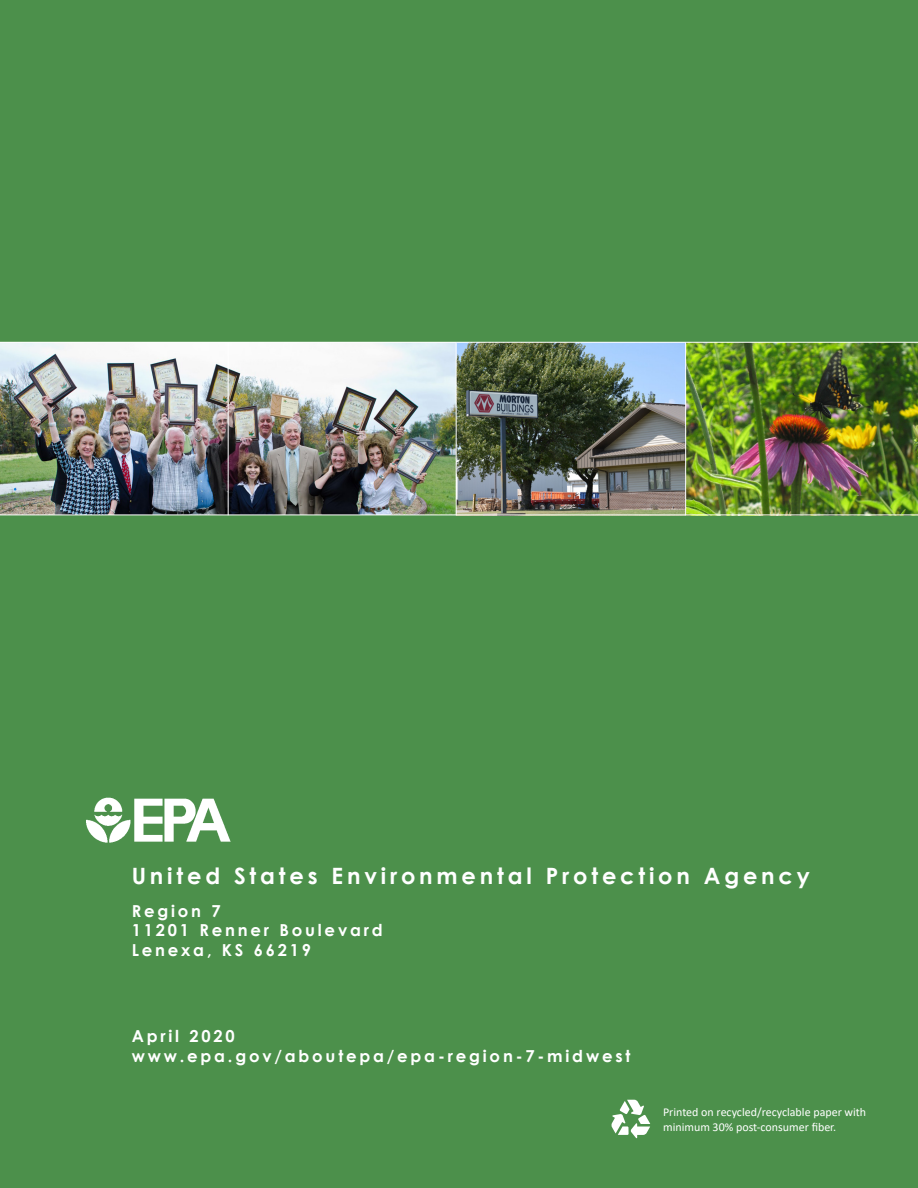
<style>
.page{position:relative;width:918px;height:1188px;background:#4c904b}
.page>*{position:absolute;margin:0;border:0;box-sizing:border-box;transform-origin:0 0}
.t1{font:700 22.5px "Century Gothic";letter-spacing:.17em;color:#fff}
.t2{font:700 16.5px "Century Gothic";letter-spacing:.17em;color:#fff}
.t3{font:12px/14.4px "Calibri";color:#fff}
</style>
<div class="page">
<img style="left:0;top:343px;width:918px;height:172px">
<hr style="left:0;top:515px;width:918px;height:1px;background:#fff">
<hr style="left:228px;top:343px;width:1px;height:172px;background:#fff">
<hr style="left:456px;top:343px;width:1px;height:172px;background:#fff">
<hr style="left:685px;top:343px;width:1px;height:172px;background:#fff">
<hr style="left:0;top:342px;width:918px;height:1px;background:#fff">
<img style="left:86px;top:797px;width:145px;height:46px">
<svg style="left:611px;top:1100px;width:39px;height:38px"></svg>
<p class="t1" style="left:132px;top:859px;width:680px">United States Environmental Protection Agency</p>
<p class="t2" style="left:132px;top:898px;width:90px">Region 7</p>
<p class="t2" style="left:132px;top:918px;width:252px">11201 Renner Boulevard</p>
<p class="t2" style="left:132px;top:937px;width:181px">Lenexa, KS 66219</p>
<p class="t2" style="left:132px;top:1023px;width:105px">April 2020</p>
<p class="t2" style="left:132px;top:1043px;width:500px">www.epa.gov/aboutepa/epa-region-7-midwest</p>
<p class="t3" style="left:663px;top:1105px;width:205px">Printed on recycled/recyclable paper with minimum 30% post-consumer fiber.</p>
</div>
